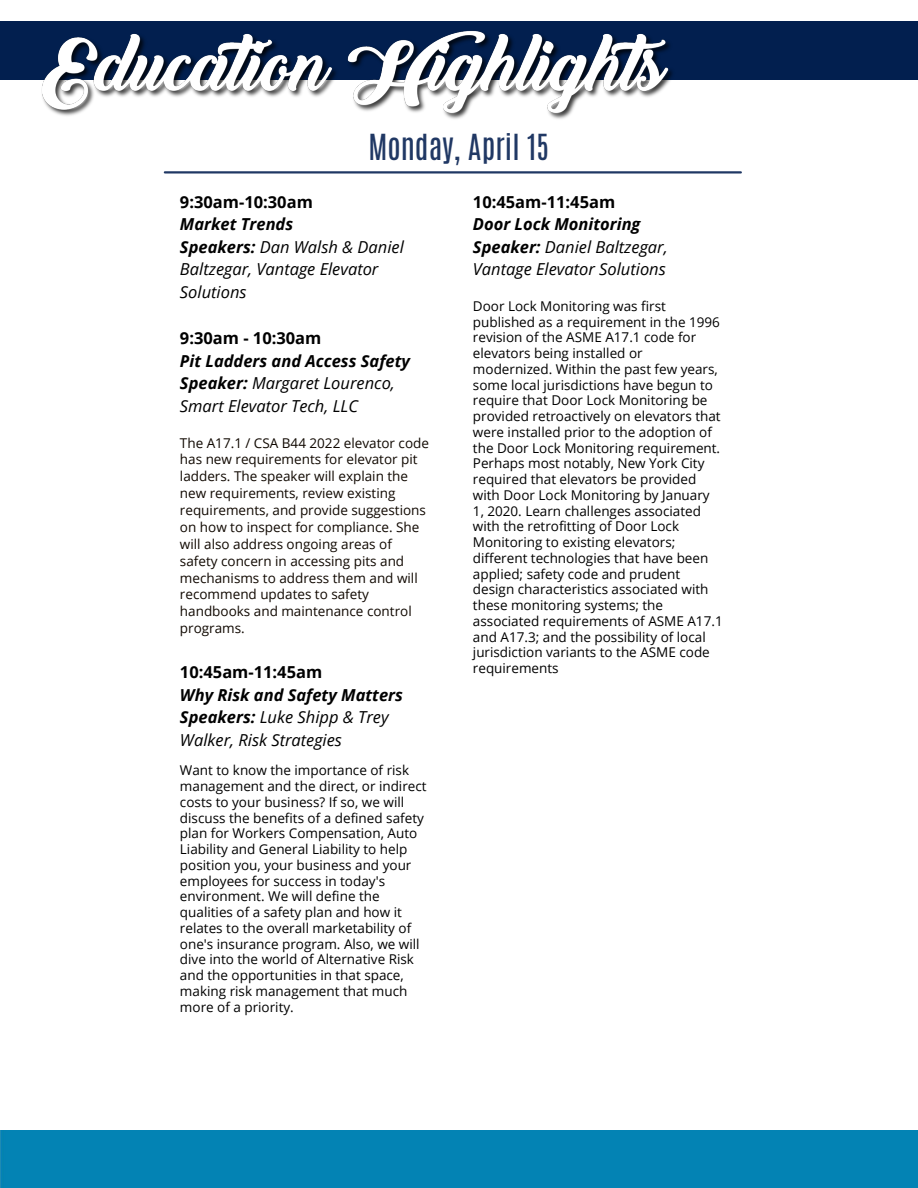
<style>
.page{position:relative;width:918px;height:1188px;background:#fff}
.page>*{position:absolute;margin:0;border:0;box-sizing:border-box;transform-origin:0 0}
.t1{font:30px "Antonio";color:#203864}
.t2{font:italic 16.5px/22.5px "Open Sans";color:#000}
.t3{font:13.5px/15.8px "Open Sans";color:#000}
.t4{font:13.5px/16.8px "Open Sans";color:#100801}
.s1{font-weight:700;font-style:normal}
.s2{font-weight:700}
</style>
<div class="page">
<div style="left:0;top:22px;width:918px;height:58px;background:#021f4f"></div>
<hr style="left:165px;top:171px;width:576px;height:3px;background:#203864">
<img style="left:41px;top:30px;width:632px;height:89px">
<div style="left:0;top:1131px;width:918px;height:57px;background:#0383b4"></div>
<h2 class="t1" style="left:368px;top:125px;width:183px">Monday, April 15</h2>
<h3 class="t2" style="left:180px;top:190px;width:225px"><span class="s1">9:30am-10:30am<br></span><span class="s2">Market Trends<br>Speakers:</span> Dan Walsh &amp; Daniel<br>Baltzegar, Vantage Elevator<br>Solutions</h3>
<h3 class="t2" style="left:180px;top:326px;width:232px"><span class="s1">9:30am - 10:30am<br></span><span class="s2">Pit Ladders and Access Safety<br>Speaker:</span> Margaret Lourenco,<br>Smart Elevator Tech, LLC</h3>
<p class="t4" style="left:180px;top:434px;width:251px">The A17.1 / CSA B44 2022 elevator code has new requirements for elevator pit ladders. The speaker will explain the new requirements, review existing requirements, and provide suggestions on how to inspect for compliance. She will also address ongoing areas of safety concern in accessing pits and mechanisms to address them and will recommend updates to safety handbooks and maintenance control programs.</p>
<p class="t2" style="left:473px;top:190px;width:196px"><span class="s1">10:45am-11:45am<br></span><span class="s2">Door Lock Monitoring<br>Speaker:</span> Daniel Baltzegar,<br>Vantage Elevator Solutions</p>
<h3 class="t3" style="left:473px;top:298px;width:251px">Door Lock Monitoring was first published as a requirement in the 1996 revision of the ASME A17.1 code for elevators being installed or modernized. Within the past few years, some local jurisdictions have begun to require that Door Lock Monitoring be provided retroactively on elevators that were installed prior to the adoption of the Door Lock Monitoring requirement.<br>Perhaps most notably, New York City required that elevators be provided with Door Lock Monitoring by January 1, 2020. Learn challenges associated with the retrofitting of Door Lock Monitoring to existing elevators; different technologies that have been applied; safety code and prudent design characteristics associated with these monitoring systems; the associated requirements of ASME A17.1 and A17.3; and the possibility of local jurisdiction variants to the ASME code requirements</h3>
<p class="t2" style="left:180px;top:660px;width:224px"><span class="s1">10:45am-11:45am<br></span><span class="s2">Why Risk and Safety Matters<br>Speakers:</span> Luke Shipp &amp; Trey<br>Walker, Risk Strategies</p>
<p class="t3" style="left:180px;top:762px;width:248px">Want to know the importance of risk management and the direct, or indirect costs to your business? If so, we will discuss the benefits of a defined safety plan for Workers Compensation, Auto Liability and General Liability to help position you, your business and your employees for success in today's environment. We will define the qualities of a safety plan and how it relates to the overall marketability of one's insurance program. Also, we will dive into the world of Alternative Risk and the opportunities in that space, making risk management that much more of a priority.</p>
</div>
